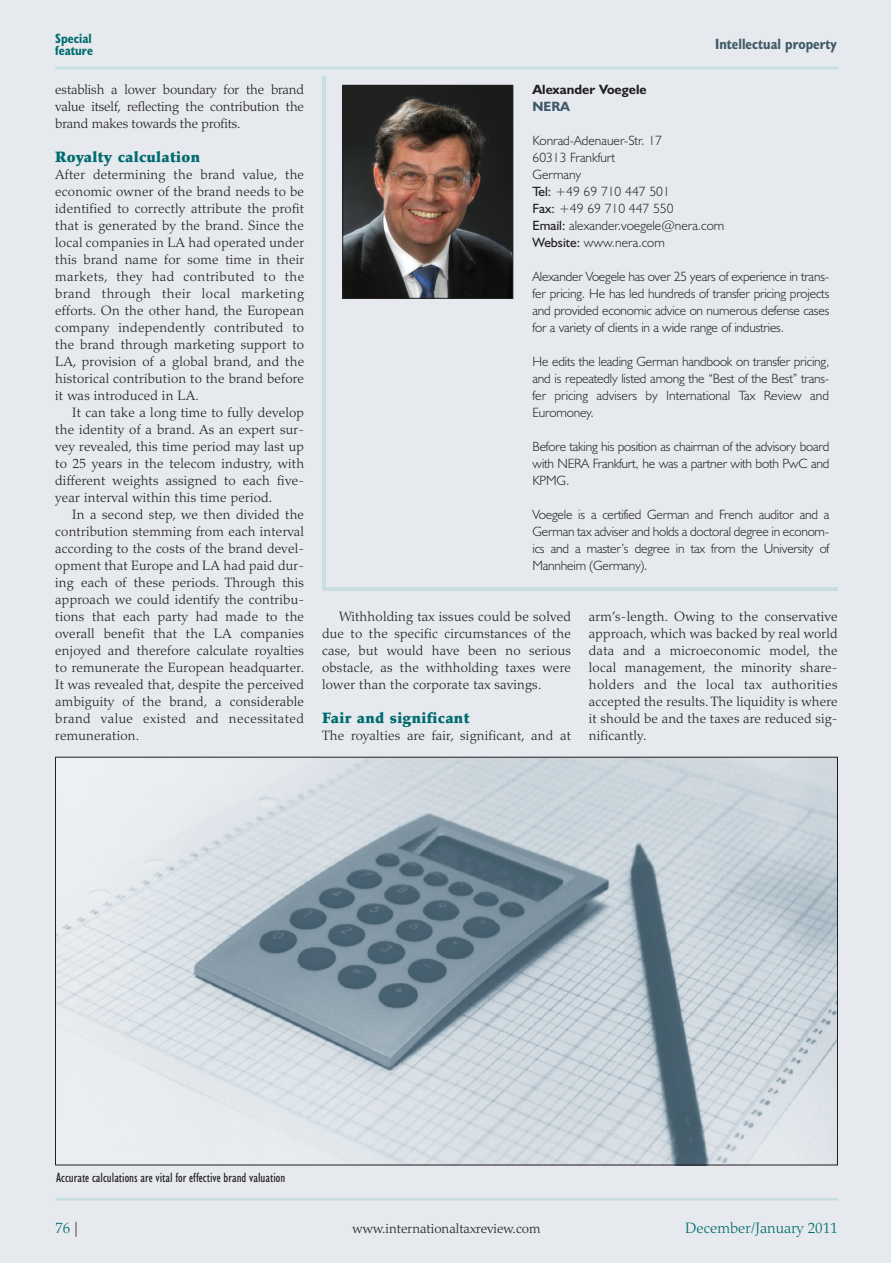
<style>
.page{position:relative;width:893px;height:1263px;background:#fff}
.page>*{position:absolute;margin:0;border:0;box-sizing:border-box;transform-origin:0 0}
.t1{font:900 15px "Palatino";letter-spacing:.02em;color:#006b6e}
.t2{font:300 15px "Palatino";color:#006b6e}
.t3{font:700 condensed 15px "Humanist 521 BT";color:#405968}
.t4{font:300 13.5px/17px "Palatino";letter-spacing:.015em;color:#231f20;text-align:justify}
.t5{font:300 13.5px/17px "Humanist 521 BT";letter-spacing:-.015em;color:#231f20;text-align:justify}
.t6{font:condensed 13.5px "Humanist 521 BT";color:#231f20}
.t7{font:700 13.5px "Humanist 521 BT";color:#231f20}
.t8{font:700 condensed 13.5px/12px "Humanist 521 BT";color:#006b6e}
.t9{font:700 13.5px "Humanist 521 BT";color:#405968}
.s1{font-weight:400}
.s2{color:#231f20}
</style>
<div class="page">
<div style="left:0;top:0;width:891px;height:1263px;background:#e6eaee"></div>
<hr style="left:55px;top:1198px;width:783px;height:2px;background:#c8dfe1">
<hr style="left:55px;top:67px;width:783px;height:2px;background:#c8dfe1">
<img style="left:344px;top:87px;width:167px;height:210px">
<div style="left:342px;top:85px;width:171px;height:214px;border:1px solid #231f20"></div>
<img style="left:57px;top:759px;width:779px;height:404px">
<p class="t8" style="left:55px;top:34px;width:39px">Special feature</p>
<p class="t4" style="left:55px;top:82px;width:250px">establish a lower boundary for the brand value itself, reflecting the contribution the brand makes towards the profits.</p>
<p class="t1" style="left:55px;top:151px;width:146px">Royalty calculation</p>
<p class="t4" style="left:55px;top:167px;width:250px">After determining the brand value, the economic owner of the brand needs to be identified to correctly attribute the profit that is generated by the brand. Since the local companies in LA had operated under this brand name for some time in their markets, they had contributed to the brand through their local marketing efforts. On the other hand, the European company independently contributed to the brand through marketing support to LA, provision of a global brand, and the historical contribution to the brand before it was introduced in LA.</p>
<p class="t4" style="left:55px;top:405px;width:250px;text-indent:17px">It can take a long time to fully develop the identity of a brand. As an expert sur&shy;vey revealed, this time period may last up to 25 years in the telecom industry, with different weights assigned to each five&shy;year interval within this time period.</p>
<p class="t4" style="left:55px;top:507px;width:250px;text-indent:17px">In a second step, we then divided the contribution stemming from each interval according to the costs of the brand devel&shy;opment that Europe and LA had paid dur&shy;ing each of these periods. Through this approach we could identify the contribu&shy;tions that each party had made to the overall benefit that the LA companies enjoyed and therefore calculate royalties to remunerate the European headquarter.<br>It was revealed that, despite the perceived ambiguity of the brand, a considerable brand value existed and necessitated remuneration.</p>
<p class="t3" style="left:715px;top:38px;width:123px">Intellectual property</p>
<p class="t7" style="left:532px;top:84px;width:116px">Alexander Voegele</p>
<p class="t9" style="left:532px;top:101px;width:39px">NERA</p>
<p class="t5" style="left:532px;top:133px;width:193px;text-align:left">Konrad-Adenauer-Str. 17<br>60313 Frankfurt<br>Germany<br><span class="s1">Tel:</span> +49 69 710 447 501<br><span class="s1">Fax:</span> +49 69 710 447 550<br><span class="s1">Email:</span> alexander.voegele@nera.com<br><span class="s1">Website:</span> www.nera.com</p>
<p class="t5" style="left:532px;top:269px;width:298px">Alexander Voegele has over 25 years of experience in trans&shy;fer pricing. He has led hundreds of transfer pricing projects and provided economic advice on numerous defense cases for a variety of clients in a wide range of industries.</p>
<p class="t5" style="left:532px;top:354px;width:298px">He edits the leading German handbook on transfer pricing, and is repeatedly listed among the “Best of the Best” trans&shy;fer pricing advisers by International Tax Review and Euromoney.</p>
<p class="t5" style="left:532px;top:439px;width:298px">Before taking his position as chairman of the advisory board with NERA Frankfurt, he was a partner with both PwC and KPMG.</p>
<p class="t5" style="left:532px;top:507px;width:298px">Voegele is a certified German and French auditor and a German tax adviser and holds a doctoral degree in econom&shy;ics and a master’s degree in tax from the University of Mannheim (Germany).</p>
<p class="t4" style="left:322px;top:609px;width:250px;text-indent:17px">Withholding tax issues could be solved due to the specific circumstances of the case, but would have been no serious obstacle, as the withholding taxes were lower than the corporate tax savings.</p>
<p class="t1" style="left:322px;top:712px;width:149px">Fair and significant</p>
<p class="t4" style="left:322px;top:728px;width:250px">The royalties are fair, significant, and at</p>
<p class="t4" style="left:589px;top:609px;width:250px">arm’s-length. Owing to the conservative approach, which was backed by real world data and a microeconomic model, the local management, the minority share&shy;holders and the local tax authorities accepted the results. The liquidity is where it should be and the taxes are reduced sig&shy;nificantly.</p>
<p class="t6" style="left:56px;top:1173px;width:231px">Accurate calculations are vital for effective brand valuation</p>
<p class="t2" style="left:55px;top:1222px;width:24px">76 <span class="s2">|</span></p>
<p class="t4" style="left:353px;top:1221px;width:189px">www.internationaltaxreview.com</p>
<p class="t2" style="left:685px;top:1222px;width:154px">December/January 2011</p>
</div>
